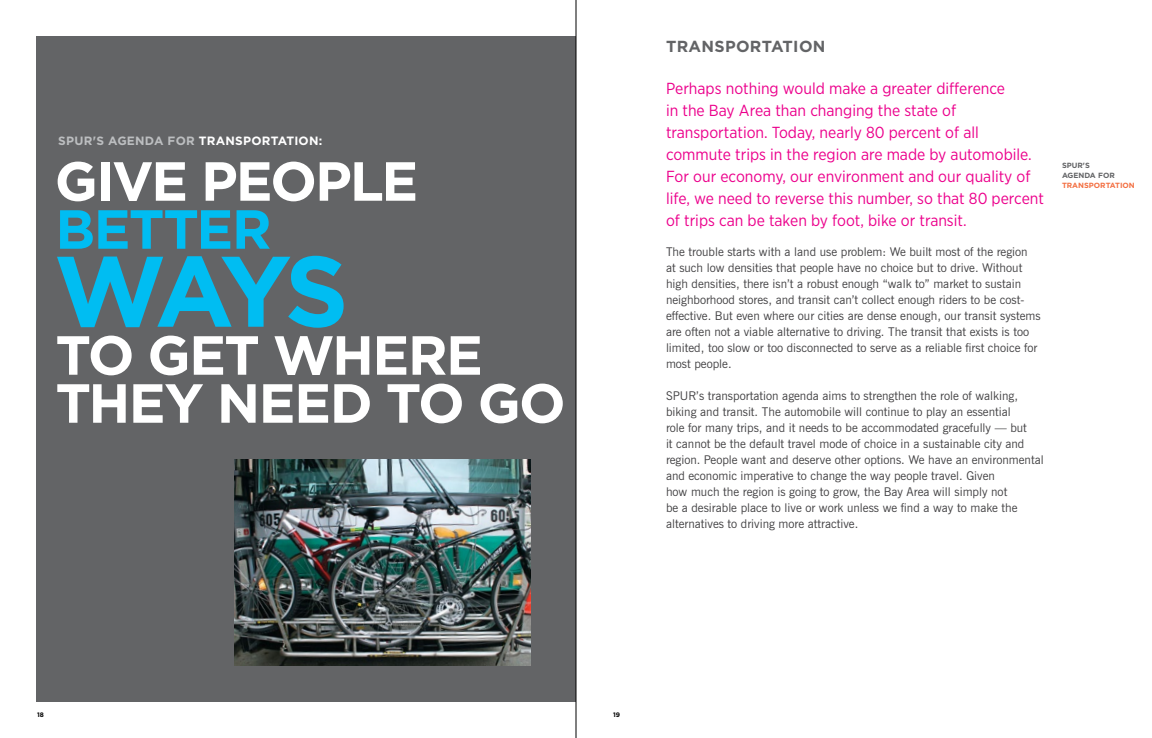
<style>
.page{position:relative;width:1152px;height:738px;background:#fff}
.page>*{position:absolute;margin:0;border:0;box-sizing:border-box;transform-origin:0 0}
.t1{font:700 100px "Gotham";color:#00bdf2}
.t2{font:700 55px/48px "Gotham";letter-spacing:-.035em;color:#fff}
.t3{font:700 55px "Gotham";letter-spacing:-.025em;color:#00bdf2}
.t4{font:16px/22px "Gotham Narrow";color:#ec008c}
.t5{font:700 16px "Gotham";letter-spacing:.02em;color:#636466}
.t6{font:12px/16px "News Gothic BT";color:#414042}
.t7{font:700 12px "Gotham";letter-spacing:.02em;color:#bcbec0}
.t8{font:700 7.5px/10px "Gotham";color:#636466}
.t9{font:700 7.5px "Gotham";color:#f37043}
.t10{font:700 6.5px "Gotham";color:#000}
.s1{color:#fff}
</style>
<div class="page">
<div style="left:36px;top:36px;width:540px;height:666px;background:#636466"></div>
<hr style="left:576px;top:0;width:1px;height:738px;background:#000">
<img style="left:234px;top:459px;width:297px;height:207px">
<p class="t7" style="left:58px;top:134px;width:266px">SPUR'S AGENDA FOR <span class="s1">TRANSPORTATION:</span></p>
<h2 class="t2" style="left:55px;top:156px;width:365px">GIVE PEOPLE</h2>
<h2 class="t3" style="left:55px;top:197px;width:218px">BETTER</h2>
<h1 class="t1" style="left:54px;top:234px;width:296px">WAYS</h1>
<h2 class="t2" style="left:55px;top:330px;width:512px">TO GET WHERE<br>THEY NEED TO GO</h2>
<h3 class="t5" style="left:666px;top:37px;width:161px">TRANSPORTATION</h3>
<p class="t4" style="left:666px;top:77px;width:379px">Perhaps nothing would make a greater difference<br>in the Bay Area than changing the state of transportation. Today, nearly 80 percent of all commute trips in the region are made by automobile.<br>For our economy, our environment and our quality of life, we need to reverse this number, so that 80 percent of trips can be taken by foot, bike or transit.</p>
<p class="t6" style="left:666px;top:243px;width:376px">The trouble starts with a land use problem: We built most of the region<br>at such low densities that people have no choice but to drive. Without high densities, there isn’t a robust enough “walk to” market to sustain neighborhood stores, and transit can’t collect enough riders to be cost&shy;effective. But even where our cities are dense enough, our transit systems are often not a viable alternative to driving. The transit that exists is too limited, too slow or too disconnected to serve as a reliable first choice for most people.</p>
<p class="t6" style="left:666px;top:387px;width:379px">SPUR’s transportation agenda aims to strengthen the role of walking, biking and transit. The automobile will continue to play an essential<br>role for many trips, and it needs to be accommodated gracefully — but<br>it cannot be the default travel mode of choice in a sustainable city and region. People want and deserve other options. We have an environmental and economic imperative to change the way people travel. Given<br>how much the region is going to grow, the Bay Area will simply not<br>be a desirable place to live or work unless we find a way to make the alternatives to driving more attractive.</p>
<p class="t8" style="left:1062px;top:160px;width:54px">SPUR'S<br>AGENDA FOR</p>
<p class="t9" style="left:1062px;top:181px;width:74px">TRANSPORTATION</p>
<p class="t10" style="left:37px;top:711px;width:8px">18</p>
<p class="t10" style="left:613px;top:711px;width:9px">19</p>
</div>
